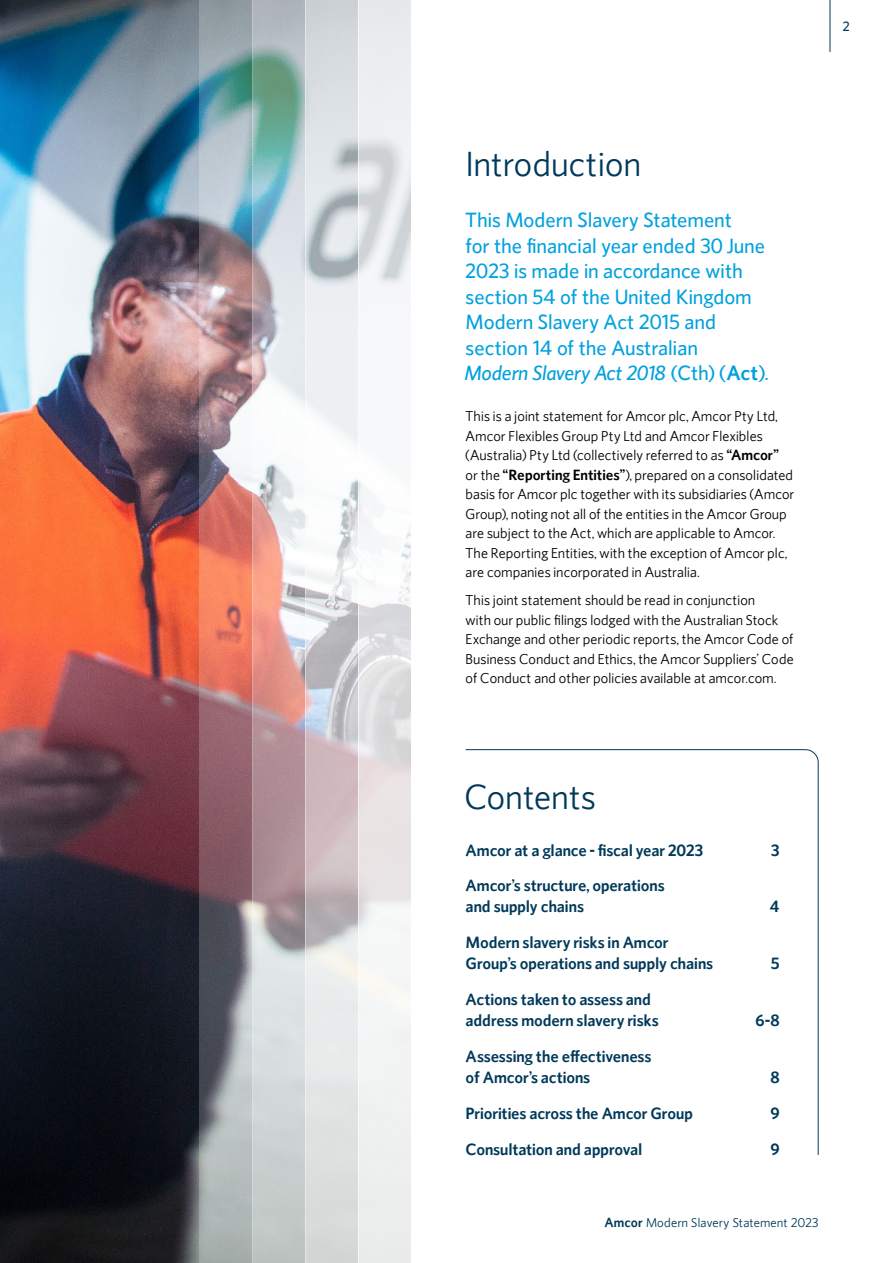
<style>
.page{position:relative;width:893px;height:1263px;background:#fff}
.page>*{position:absolute;margin:0;border:0;box-sizing:border-box;transform-origin:0 0}
.t1{font:33px "Amcor Pro";letter-spacing:-.005em;color:#00395a}
.t2{font:italic 500 20.25px "Amcor Pro";letter-spacing:-.01em;color:#00a1de}
.t3{font:500 19.5px/25.5px "Amcor Pro";color:#00a1de}
.t4{font:600 16.5px/21px "Amcor Pro";letter-spacing:-.005em;color:#00395a}
.t5{font:13.5px/19.5px "Amcor Pro";letter-spacing:-.005em;color:#000}
.t6{font:500 12.75px "Amcor Pro";color:#00395a}
.t7{font:12px "Amcor Pro";letter-spacing:.01em;color:#00395a}
.s1{font-style:normal;font-size:19.5px}
.s2{font-weight:600;font-style:normal;font-size:21px}
.s3{font-weight:600;font-size:15px}
.s4{font-weight:600;font-size:13.5px}
</style>
<div class="page">
<img style="left:0;top:0;width:199px;height:1263px">
<svg style="left:465px;top:749px;width:354px;height:406px"></svg>
<svg style="left:359px;top:0;width:52px;height:1263px;fill:#eef0f0"></svg>
<svg style="left:305px;top:0;width:54px;height:1263px;background:#dbdbde"></svg>
<svg style="left:252px;top:0;width:53px;height:1263px;background:#c5c0c0"></svg>
<img style="left:199px;top:0;width:53px;height:1263px">
<hr style="left:830px;top:0;width:1px;height:52px;background:#00395a">
<p class="t6" style="left:843px;top:18px;width:8px">2</p>
<h1 class="t1" style="left:466px;top:142px;width:177px">Introduction</h1>
<h3 class="t3" style="left:466px;top:207px;width:301px">This Modern Slavery Statement<br>for the financial year ended 30 June<br>2023 is made in accordance with section 54 of the United Kingdom<br>Modern Slavery Act 2015 and section 14 of the Australian</h3>
<h2 class="t2" style="left:466px;top:360px;width:304px">Modern Slavery Act 2018 <span class="s1">(Cth) (</span><span class="s2">Act</span><span class="s1">).</span></h2>
<p class="t5" style="left:466px;top:406px;width:330px">This is a joint statement for Amcor plc, Amcor Pty Ltd, Amcor Flexibles Group Pty Ltd and Amcor Flexibles (Australia) Pty Ltd (collectively referred to as <span class="s3">“Amcor”<br></span>or the <span class="s3">“Reporting Entities”</span>), prepared on a consolidated basis for Amcor plc together with its subsidiaries (Amcor Group), noting not all of the entities in the Amcor Group are subject to the Act, which are applicable to Amcor.<br>The Reporting Entities, with the exception of Amcor plc, are companies incorporated in Australia.</p>
<p class="t5" style="left:466px;top:590px;width:330px">This joint statement should be read in conjunction<br>with our public filings lodged with the Australian Stock Exchange and other periodic reports, the Amcor Code of Business Conduct and Ethics, the Amcor Suppliers’ Code of Conduct and other policies available at amcor.com.</p>
<h1 class="t1" style="left:464px;top:774px;width:133px">Contents</h1>
<p class="t4" style="left:466px;top:839px;width:239px">Amcor at a glance - fiscal year 2023</p>
<p class="t4" style="left:771px;top:839px;width:10px">3</p>
<p class="t4" style="left:466px;top:875px;width:201px">Amcor’s structure, operations and supply chains</p>
<p class="t4" style="left:770px;top:896px;width:11px">4</p>
<p class="t4" style="left:466px;top:932px;width:249px">Modern slavery risks in Amcor<br>Group’s operations and supply chains</p>
<p class="t4" style="left:466px;top:988px;width:195px">Actions taken to assess and address modern slavery risks</p>
<p class="t4" style="left:466px;top:1045px;width:187px">Assessing the effectiveness of Amcor’s actions</p>
<p class="t4" style="left:771px;top:953px;width:10px">5</p>
<p class="t4" style="left:755px;top:1009px;width:26px">6-8</p>
<p class="t4" style="left:770px;top:1066px;width:11px">8</p>
<p class="t4" style="left:466px;top:1102px;width:229px">Priorities across the Amcor Group</p>
<p class="t4" style="left:770px;top:1102px;width:11px">9</p>
<p class="t4" style="left:466px;top:1138px;width:178px">Consultation and approval</p>
<p class="t4" style="left:770px;top:1138px;width:11px">9</p>
<p class="t7" style="left:605px;top:1214px;width:215px"><span class="s4">Amcor</span> Modern Slavery Statement 2023</p>
</div>
